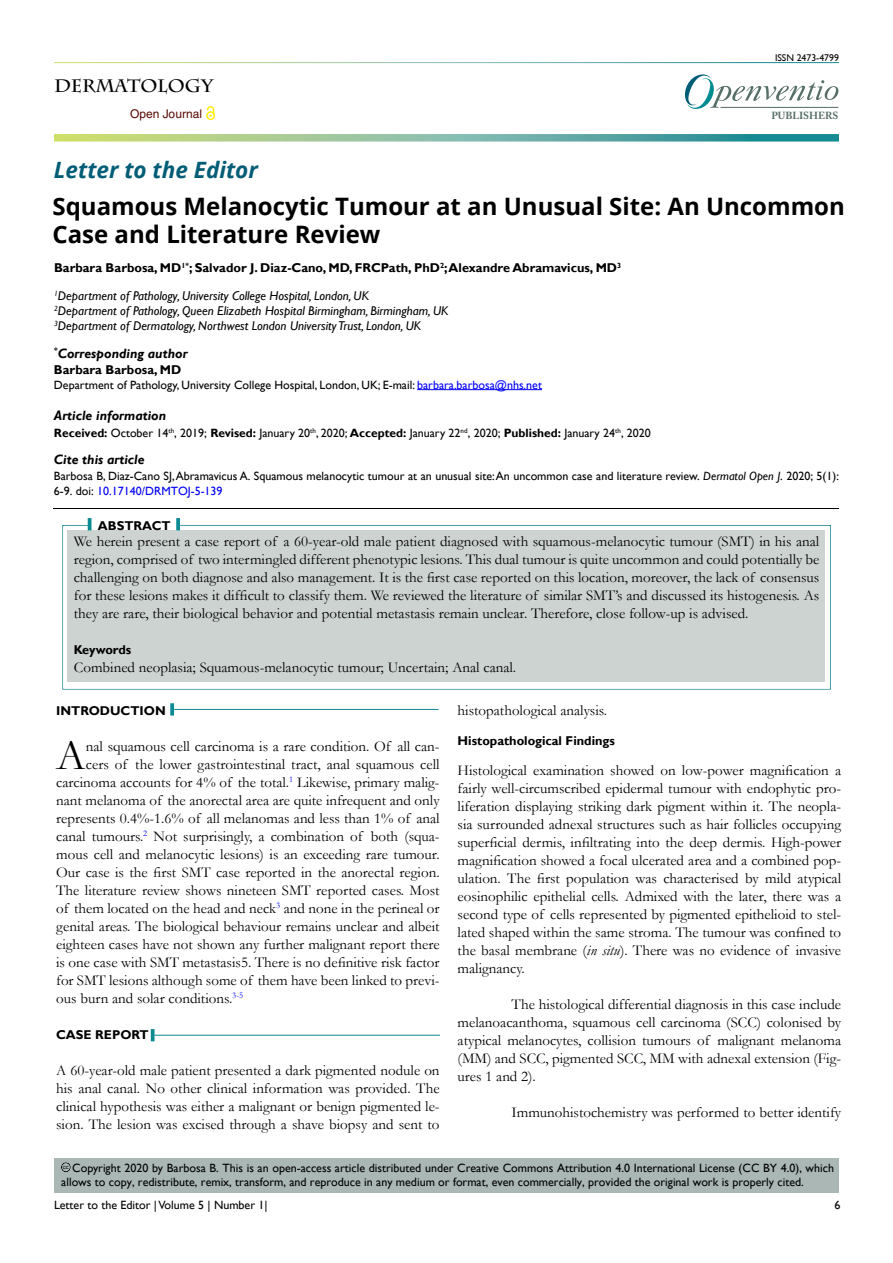
<style>
.page{position:relative;width:893px;height:1263px;background:#fff}
.page>*{position:absolute;margin:0;border:0;box-sizing:border-box;transform-origin:0 0}
.t1{font:43.8px "Garamond";color:#000}
.t2{font:700 24px/28.8px "Open Sans";color:#000}
.t3{font:italic 700 22.5px "Open Sans";color:#015d76}
.t4{font:700 18px "Charlemagne Std";color:#000}
.t5{font:15px/18px "Garamond";color:#000;text-align:justify}
.t6{font:italic 700 13.5px "Gill Sans";color:#000101}
.t7{font:italic 700 13.5px "Gill Sans";color:#000}
.t8{font:700 12.75px/27.3px "Gill Sans";color:#000101}
.t9{font:italic 12.75px/15.3px "Gill Sans";color:#000101}
.t10{font:700 12.75px "Gill Sans";color:#000}
.t11{font:12px/14.4px "Gill Sans";color:#000}
.t12{font:12px "Gill Sans";color:#000101}
.t13{font:12px "Helvetica LT Std";color:#580b05}
.t14{font:700 10.2px "Adobe Caslon Pro";color:#566d65}
.t15{font:9.75px "Gill Sans";color:#0a0000}
.t16{font:5.7px "Arial";color:#000}
.s1{font-weight:400;font-style:italic}
.s2{color:#0000fa}
.s3{font-weight:700}
.s4{color:#000}
.s5{color:#000101}
.s6{font-style:italic}
</style>
<div class="page">
<svg style="left:206px;top:111px;width:9px;height:9px"></svg>
<svg style="left:207px;top:106px;width:7px;height:13px"></svg>
<svg style="left:54px;top:134px;width:785px;height:8px;background:#83bb9d"></svg>
<svg style="left:685px;top:74px;width:153px;height:35px"></svg>
<hr style="left:720px;top:107px;width:118px;height:1px;background:#566d65">
<div style="left:54px;top:1158px;width:785px;height:34px;background:#aab7b5"></div>
<hr style="left:417px;top:389px;width:125px;height:1px;background:#0000fa">
<div style="left:41px;top:498px;width:810px;height:13px;background:#f9f2f3;opacity:.75"></div>
<div style="left:48px;top:1149px;width:37px;height:24px;background:#f9f2f3;opacity:.75"></div>
<div style="left:50px;top:512px;width:794px;height:178px;background:#f9f2f3;opacity:.75"></div>
<div style="left:67px;top:531px;width:758px;height:151px;background:#cdd3d1"></div>
<svg style="left:176px;top:518px;width:4px;height:12px"></svg>
<svg style="left:88px;top:518px;width:3px;height:12px"></svg>
<hr style="left:174px;top:709px;width:264px;height:1px;background:#0a8b93">
<svg style="left:170px;top:703px;width:4px;height:12px"></svg>
<hr style="left:154px;top:1035px;width:286px;height:1px;background:#0a8b93">
<svg style="left:151px;top:1029px;width:4px;height:12px"></svg>
<p class="t4" style="left:54px;top:75px;width:160px">DERMATOLOGY</p>
<p class="t13" style="left:130px;top:107px;width:74px">Open Journal</p>
<h3 class="t3" style="left:54px;top:154px;width:206px">Letter to the Editor</h3>
<p class="t15" style="left:775px;top:52px;width:65px">ISSN 2473-4799</p>
<p class="t14" style="left:771px;top:109px;width:69px">PUBLISHERS</p>
<h2 class="t2" style="left:52px;top:191px;width:794px">Squamous Melanocytic Tumour at an Unusual Site: An Uncommon<br>Case and Literature Review</h2>
<p class="t8" style="left:54px;top:255px;width:569px">Barbara Barbosa, MD<sup>1*</sup>; Salvador J. Diaz-Cano, MD, FRCPath, PhD<sup>2</sup>; Alexandre Abramavicus, MD<sup>3<br></sup><sup>1</sup><span class="s1">Department of Pathology, University College Hospital, London, UK</span></p>
<p class="t9" style="left:54px;top:303px;width:396px"><sup>2</sup>Department of Pathology, Queen Elizabeth Hospital Birmingham, Birmingham, UK<br><sup>3</sup>Department of Dermatology, Northwest London University Trust, London, UK</p>
<p class="t6" style="left:54px;top:346px;width:135px"><sup>*</sup>Corresponding author</p>
<p class="t8" style="left:54px;top:357px;width:129px">Barbara Barbosa, MD</p>
<p class="t12" style="left:54px;top:378px;width:489px">Department of Pathology, University College Hospital, London, UK; E-mail: <span class="s2">barbara.barbosa@nhs.net</span></p>
<p class="t6" style="left:54px;top:408px;width:114px">Article information</p>
<p class="t12" style="left:54px;top:426px;width:598px"><span class="s3">Received:</span> October 14<sup>th</sup>, 2019; <span class="s3">Revised:</span> January 20<sup>th</sup>, 2020; <span class="s3">Accepted:</span> January 22<sup>nd</sup>, 2020<span class="s4">;</span> <span class="s3">Published:</span> January 24<sup>th</sup>, 2020</p>
<p class="t7" style="left:54px;top:451px;width:92px">Cite this article</p>
<p class="t11" style="left:54px;top:468px;width:787px;line-height:15px"><span class="s5">Barbosa B, Diaz-Cano SJ, Abramavicus A</span>. Squamous melanocytic tumour at an unusual site: An uncommon case and literature review. <span class="s6">Dermatol Open J</span>. 2020; 5(1):<br>6-9. doi: <span class="s2">10.17140/DRMTOJ-5-139</span></p>
<p class="t10" style="left:98px;top:518px;width:74px">ABSTRACT</p>
<p class="t5" style="left:74px;top:532px;width:747px">We herein present a case report of a 60-year-old male patient diagnosed with squamous-melanocytic tumour (SMT) in his anal region, comprised of two intermingled different phenotypic lesions. This dual tumour is quite uncommon and could potentially be challenging on both diagnose and also management. It is the first case reported on this location, moreover, the lack of consensus for these lesions makes it difficult to classify them. We reviewed the literature of similar SMT’s and discussed its histogenesis. As they are rare, their biological behavior and potential metastasis remain unclear. Therefore, close follow-up is advised.</p>
<p class="t10" style="left:74px;top:642px;width:59px">Keywords</p>
<p class="t5" style="left:74px;top:658px;width:444px">Combined neoplasia; Squamous-melanocytic tumour; Uncertain; Anal canal.</p>
<p class="t10" style="left:56px;top:703px;width:111px">INTRODUCTION</p>
<h1 class="t1" style="left:56px;top:726px;width:31px">A</h1>
<p class="t5" style="left:86px;top:737px;width:355px">nal squamous cell carcinoma is a rare condition. Of all can-</p>
<p class="t5" style="left:86px;top:755px;width:355px">cers of the lower gastrointestinal tract, anal squamous cell</p>
<p class="t5" style="left:56px;top:773px;width:385px">carcinoma accounts for 4% of the total.<sup>1</sup> Likewise, primary malig-</p>
<p class="t5" style="left:56px;top:791px;width:385px">nant melanoma of the anorectal area are quite infrequent and only</p>
<p class="t5" style="left:56px;top:809px;width:385px">represents 0.4%-1.6% of all melanomas and less than 1% of anal</p>
<p class="t5" style="left:56px;top:827px;width:385px">canal tumours.<sup>2</sup> Not surprisingly, a combination of both (squa-</p>
<p class="t5" style="left:56px;top:845px;width:385px">mous cell and melanocytic lesions) is an exceeding rare tumour.</p>
<p class="t5" style="left:56px;top:863px;width:385px">Our case is the first SMT case reported in the anorectal region.</p>
<p class="t5" style="left:56px;top:881px;width:385px">The literature review shows nineteen SMT reported cases. Most</p>
<p class="t5" style="left:56px;top:899px;width:385px">of them located on the head and neck<sup>3</sup> and none in the perineal or</p>
<p class="t5" style="left:56px;top:917px;width:385px">genital areas. The biological behaviour remains unclear and albeit</p>
<p class="t5" style="left:56px;top:935px;width:385px">eighteen cases have not shown any further malignant report there</p>
<p class="t5" style="left:56px;top:953px;width:385px">is one case with SMT metastasis5. There is no definitive risk factor</p>
<p class="t5" style="left:56px;top:971px;width:385px">for SMT lesions although some of them have been linked to previ-</p>
<p class="t5" style="left:56px;top:989px;width:189px">ous burn and solar conditions.<sup>3-5</sup></p>
<p class="t10" style="left:56px;top:1027px;width:94px">CASE REPORT</p>
<p class="t5" style="left:56px;top:1061px;width:385px">A 60-year-old male patient presented a dark pigmented nodule on his anal canal. No other clinical information was provided. The clinical hypothesis was either a malignant or benign pigmented le&shy;sion. The lesion was excised through a shave biopsy and sent to</p>
<p class="t5" style="left:458px;top:701px;width:151px">histopathological analysis.</p>
<p class="t10" style="left:458px;top:733px;width:159px">Histopathological Findings</p>
<p class="t5" style="left:458px;top:761px;width:385px">Histological examination showed on low-power magnification a fairly well-circumscribed epidermal tumour with endophytic pro&shy;liferation displaying striking dark pigment within it. The neopla&shy;sia surrounded adnexal structures such as hair follicles occupying superficial dermis, infiltrating into the deep dermis. High-power magnification showed a focal ulcerated area and a combined pop&shy;ulation. The first population was characterised by mild atypical eosinophilic epithelial cells. Admixed with the later, there was a second type of cells represented by pigmented epithelioid to stel&shy;lated shaped within the same stroma. The tumour was confined to the basal membrane (<span class="s6">in situ</span>). There was no evidence of invasive malignancy.</p>
<p class="t5" style="left:458px;top:995px;width:385px;text-indent:54px">The histological differential diagnosis in this case include melanoacanthoma, squamous cell carcinoma (SCC) colonised by atypical melanocytes, collision tumours of malignant melanoma (MM) and SCC, pigmented SCC, MM with adnexal extension (Fig&shy;ures 1 and 2).</p>
<p class="t5" style="left:512px;top:1103px;width:331px">Immunohistochemistry was performed to better identify</p>
<p class="t11" style="left:61px;top:1160px;width:774px;text-indent:11px">Copyright 2020 by <span class="s5">Barbosa B</span>. This is an open-access article distributed under Creative Commons Attribution 4.0 International License (CC BY 4.0), which allows to copy, redistribute, remix, transform, and reproduce in any medium or format, even commercially, provided the original work is properly cited.</p>
<p class="t16" style="left:63px;top:1163px;width:7px">cc</p>
<p class="t11" style="left:54px;top:1198px;width:215px">Letter to the Editor | Volume 5 | Number 1|</p>
<p class="t11" style="left:834px;top:1198px;width:7px">6</p>
</div>
